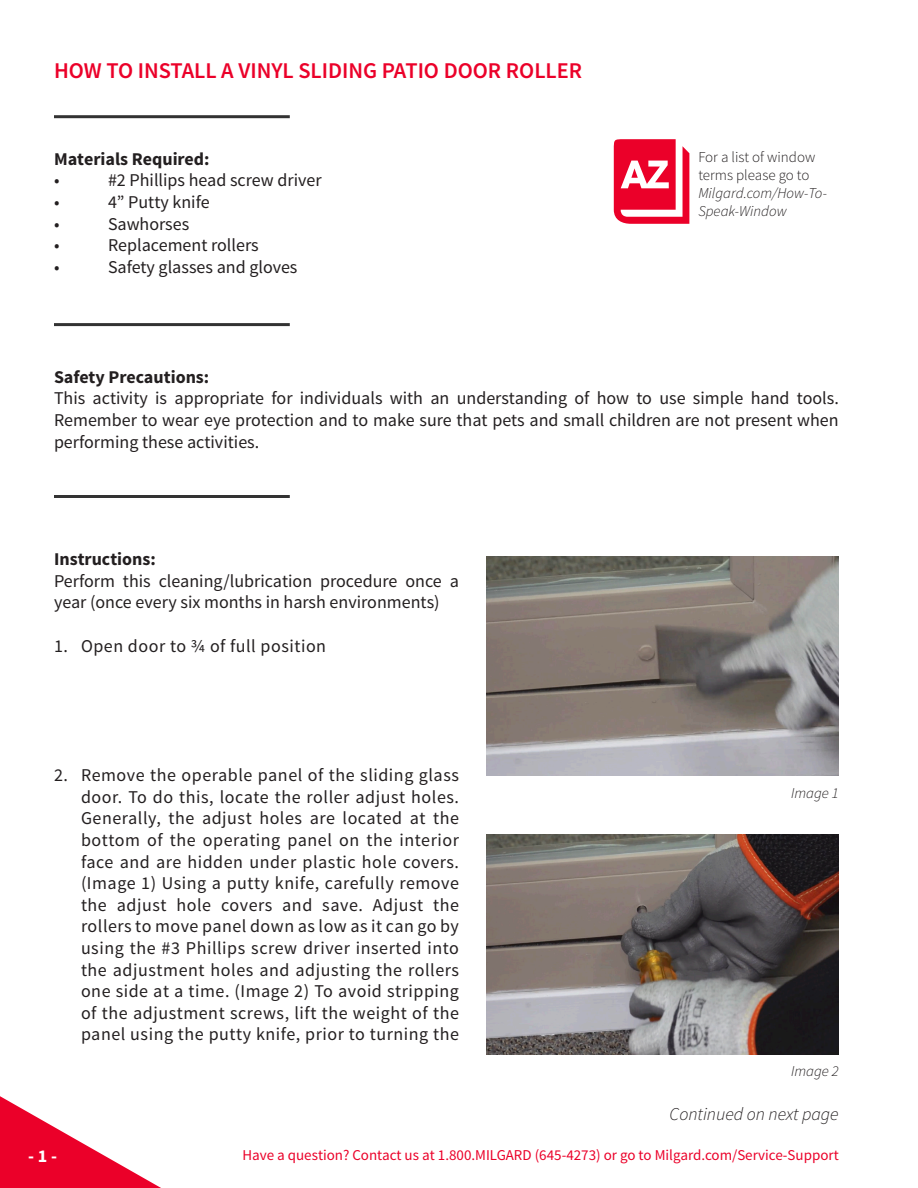
<style>
.page{position:relative;width:918px;height:1188px;background:#fff}
.page>*{position:absolute;margin:0;border:0;box-sizing:border-box;transform-origin:0 0}
.t1{font:600 22.5px "Source Sans Pro";color:#eb0029}
.t2{font:18px/21.6px "Source Sans Pro";color:#231f20;text-align:justify}
.t3{font:700 18px "Source Sans Pro";color:#231f20}
.t4{font:18px "Source Sans Pro";letter-spacing:.03em;color:#231f20}
.t5{font:italic 300 18px "Source Sans Pro";color:#231f20}
.t6{font:700 18px "Source Sans Pro";color:#fff}
.t7{font:15px "Source Sans Pro";color:#eb0029}
.t8{font:300 15px/18px "Source Sans Pro";color:#231f20}
.t9{font:italic 300 15px "Source Sans Pro";color:#231f20}
.s1{font-style:italic}
</style>
<div class="page">
<svg style="left:0;top:1096px;width:161px;height:92px"></svg>
<hr style="left:54px;top:115px;width:236px;height:3px;background:#333">
<hr style="left:54px;top:323px;width:236px;height:3px;background:#333">
<hr style="left:54px;top:495px;width:236px;height:3px;background:#333">
<svg style="left:614px;top:139px;width:75px;height:85px"></svg>
<img style="left:486px;top:556px;width:353px;height:220px">
<img style="left:486px;top:835px;width:353px;height:219px">
<p class="t1" style="left:54px;top:57px;width:530px">HOW TO INSTALL A VINYL SLIDING PATIO DOOR ROLLER</p>
<p class="t3" style="left:54px;top:147px;width:157px">Materials Required:</p>
<p class="t2" style="left:54px;top:170px;width:7px">•</p>
<p class="t2" style="left:108px;top:170px;width:215px">#2 Phillips head screw driver</p>
<p class="t2" style="left:54px;top:191px;width:7px">•</p>
<p class="t2" style="left:108px;top:191px;width:103px">4” Putty knife</p>
<p class="t2" style="left:54px;top:213px;width:7px">•</p>
<p class="t2" style="left:108px;top:213px;width:83px">Sawhorses</p>
<p class="t2" style="left:54px;top:235px;width:7px">•</p>
<p class="t2" style="left:108px;top:235px;width:152px">Replacement rollers</p>
<p class="t2" style="left:54px;top:256px;width:7px">•</p>
<p class="t2" style="left:108px;top:256px;width:191px">Safety glasses and gloves</p>
<p class="t8" style="left:698px;top:148px;width:130px">For a list of window terms please go to<br><span class="s1">Milgard.com/How-To-<br>Speak-Window</span></p>
<p class="t3" style="left:54px;top:365px;width:157px">Safety Precautions:</p>
<p class="t2" style="left:54px;top:388px;width:786px">This activity is appropriate for individuals with an understanding of how to use simple hand tools.<br>Remember to wear eye protection and to make sure that pets and small children are not present when performing these activities.</p>
<p class="t3" style="left:54px;top:548px;width:103px">Instructions:</p>
<p class="t2" style="left:54px;top:570px;width:407px">Perform this cleaning/lubrication procedure once a year (once every six months in harsh environments)</p>
<p class="t4" style="left:54px;top:634px;width:274px">1. Open door to ¾ of full position</p>
<p class="t2" style="left:81px;top:765px;width:380px;text-indent:-27px">2. Remove the operable panel of the sliding glass door. To do this, locate the roller adjust holes.<br>Generally, the adjust holes are located at the bottom of the operating panel on the interior face and are hidden under plastic hole covers. (Image 1) Using a putty knife, carefully remove the adjust hole covers and save. Adjust the rollers to move panel down as low as it can go by using the #3 Phillips screw driver inserted into the adjustment holes and adjusting the rollers one side at a time. (Image 2) To avoid stripping of the adjustment screws, lift the weight of the panel using the putty knife, prior to turning the</p>
<p class="t9" style="left:791px;top:784px;width:49px">Image 1</p>
<p class="t9" style="left:791px;top:1062px;width:49px">Image 2</p>
<p class="t5" style="left:670px;top:1103px;width:171px">Continued on next page</p>
<p class="t6" style="left:28px;top:1144px;width:30px">- 1 -</p>
<p class="t7" style="left:242px;top:1145px;width:598px">Have a question? Contact us at 1.800.MILGARD (645-4273) or go to Milgard.com/Service-Support</p>
</div>
